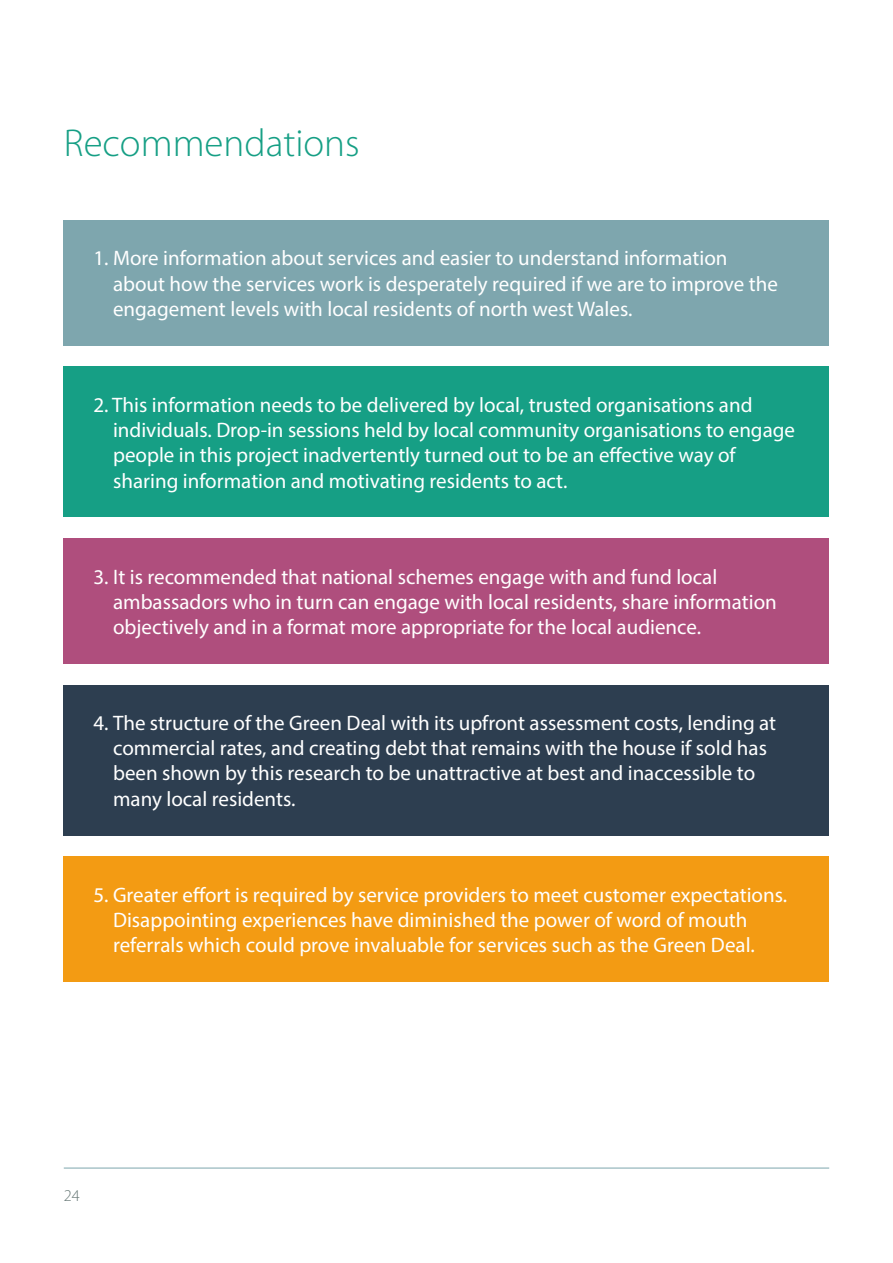
<style>
.page{position:relative;width:893px;height:1263px;background:#fff}
.page>*{position:absolute;margin:0;border:0;box-sizing:border-box;transform-origin:0 0}
.Heading_1{font:300 39px "Myriad Pro";color:#169f85}
.t1{font:21px/25.2px "Myriad Pro";color:#fff}
.t2{font:300 16.5px "Myriad Pro";color:#667775}
</style>
<div class="page">
<hr style="left:64px;top:1168px;width:765px;height:1px;background:#7ea6ae">
<div style="left:64px;top:220px;width:765px;height:126px;background:#7ea6ae"></div>
<div style="left:64px;top:366px;width:765px;height:151px;background:#169f85"></div>
<div style="left:64px;top:538px;width:765px;height:126px;background:#af4e7d"></div>
<div style="left:64px;top:684px;width:765px;height:151px;background:#2d3e50"></div>
<div style="left:64px;top:856px;width:765px;height:126px;background:#f39b13"></div>
<p class="Heading_1" style="left:64px;top:121px;width:297px">Recommendations</p>
<p class="t1" style="left:113px;top:245px;width:666px;text-indent:-20px">1. More information about services and easier to understand information about how the services work is desperately required if we are to improve the engagement levels with local residents of north west Wales.</p>
<p class="t1" style="left:113px;top:392px;width:683px;text-indent:-20px">2. This information needs to be delivered by local, trusted organisations and individuals. Drop-in sessions held by local community organisations to engage people in this project inadvertently turned out to be an effective way of sharing information and motivating residents to act.</p>
<p class="t1" style="left:113px;top:564px;width:665px;text-indent:-20px">3. It is recommended that national schemes engage with and fund local ambassadors who in turn can engage with local residents, share information objectively and in a format more appropriate for the local audience.</p>
<p class="t1" style="left:113px;top:710px;width:665px;text-indent:-20px">4. The structure of the Green Deal with its upfront assessment costs, lending at commercial rates, and creating debt that remains with the house if sold has been shown by this research to be unattractive at best and inaccessible to many local residents.</p>
<p class="t1" style="left:113px;top:882px;width:676px;text-indent:-20px">5. Greater effort is required by service providers to meet customer expectations.<br>Disappointing experiences have diminished the power of word of mouth referrals which could prove invaluable for services such as the Green Deal.</p>
<p class="t2" style="left:64px;top:1186px;width:18px">24</p>
</div>
